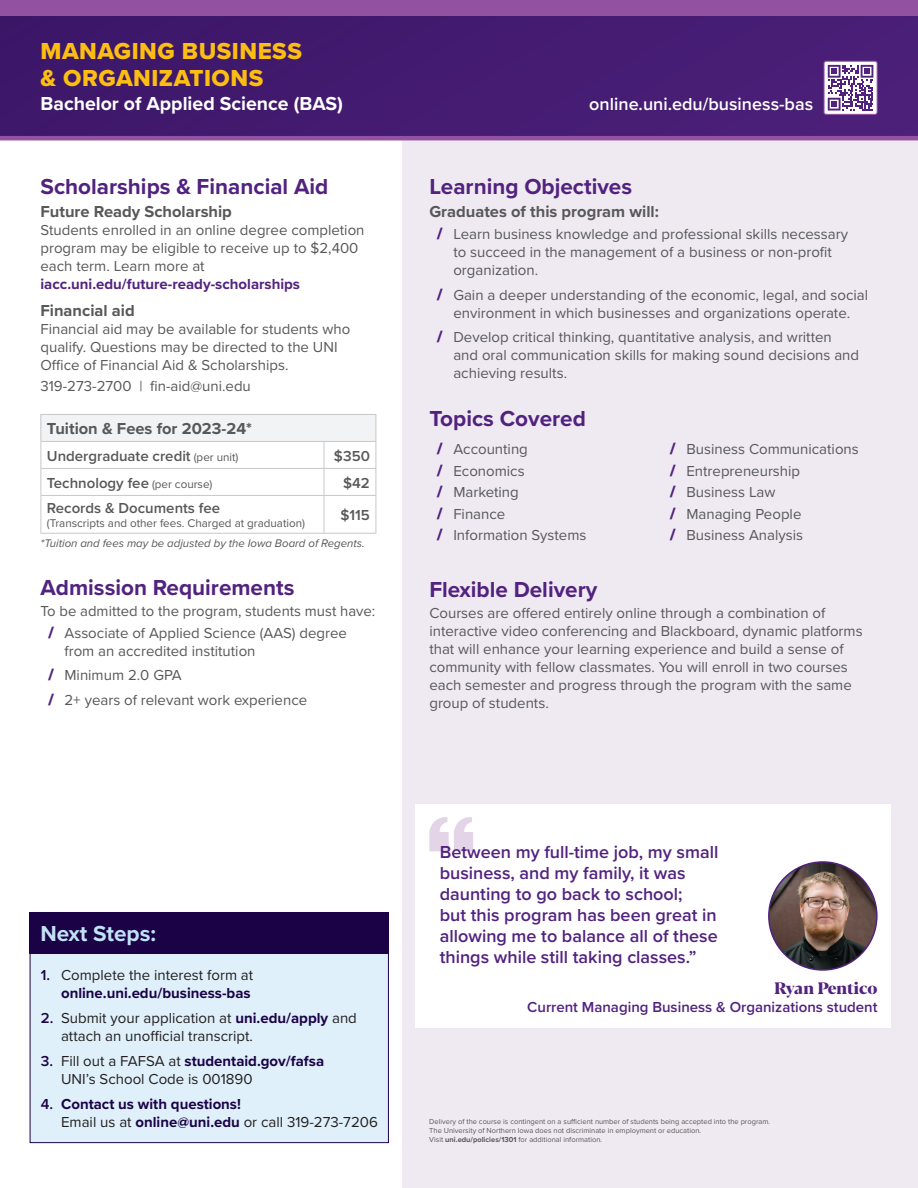
<style>
.page{position:relative;width:918px;height:1188px;background:#fff}
.page>*{position:absolute;margin:0;border:0;box-sizing:border-box;transform-origin:0 0}
.t1{font:24px/27px "Proxima Nova Extrabld";letter-spacing:.02em;color:#fdbe12}
.t2{font:700 22.5px "Proxima Nova";color:#52227f}
.t3{font:700 22.5px "Proxima Nova";color:#c1e2f5}
.t4{font:700 19.5px "Proxima Nova";color:#fff}
.t5{font:600 18px/21px "Proxima Nova";color:#52227f}
.t6{font:600 18px "Proxima Nova";color:#fff}
.t7{font:700 16.5px "Proxima Nova";color:#57585a}
.t8{font:700 expanded 16.5px "Blacker Pro Dis";letter-spacing:-.015em;color:#52227f}
.t9{font:15px/18px "Proxima Nova";color:#57585a}
.t10{font:15px/18px "Proxima Nova";color:#231f20}
.t11{font:700 15px/18px "Proxima Nova";color:#1b0247;text-align:right}
.t12{font:600 15px "Proxima Nova";color:#57585a}
.t13{font:600 15px "Proxima Nova";color:#52227f}
.t14{font:11.7px "Proxima Nova";color:#57585a}
.t15{font:italic 11.4px "Proxima Nova";color:#57585a}
.t16{font:7.5px "Proxima Nova";color:#57585a}
.s1{font-weight:700;color:#52227f}
.s2{font-weight:400;font-size:11.7px}
.s3{font-weight:900;font-size:16.5px;color:#52227f}
.s4{font-weight:600}
.s5{font-weight:400;color:#231f20}
.s6{font-weight:600;color:#1b0247}
.s7{font-weight:700;color:#1b0247}
.s8{font-weight:700}
</style>
<div class="page">
<div style="left:402px;top:0;width:516px;height:1188px;background:#efeaf2"></div>
<div style="left:0;top:0;width:918px;height:136px;background:#431b71"></div>
<div style="left:0;top:0;width:918px;height:15px;background:#9252a1"></div>
<hr style="left:0;top:136px;width:918px;height:4px;background:#9252a1">
<svg style="left:824px;top:61px;width:52px;height:52px"></svg>
<div style="left:824px;top:61px;width:54px;height:54px;border:1px solid #9252a1;border-radius:2px"></div>
<hr style="left:41px;top:414px;width:283px;height:1px;background:#c7c8ca">
<hr style="left:324px;top:414px;width:52px;height:1px;background:#c7c8ca">
<svg style="left:41px;top:415px;width:336px;height:118px"></svg>
<hr style="left:41px;top:495px;width:283px;height:1px;background:#c7c8ca">
<hr style="left:41px;top:496px;width:1px;height:37px;background:#c7c8ca">
<hr style="left:324px;top:495px;width:52px;height:1px;background:#c7c8ca">
<hr style="left:324px;top:496px;width:1px;height:37px;background:#c7c8ca">
<hr style="left:376px;top:496px;width:1px;height:37px;background:#c7c8ca">
<hr style="left:41px;top:533px;width:283px;height:1px;background:#c7c8ca">
<hr style="left:324px;top:533px;width:52px;height:1px;background:#c7c8ca">
<div style="left:30px;top:912px;width:359px;height:231px;background:#dff0fa;border:1px solid #1b0247"></div>
<div style="left:30px;top:912px;width:359px;height:42px;background:#1b0247"></div>
<div style="left:416px;top:804px;width:475px;height:224px;background:#fff"></div>
<img style="left:769px;top:862px;width:108px;height:108px;border-radius:54px">
<div style="left:768px;top:861px;width:110px;height:110px;border:2px solid #52227f;border-radius:50%"></div>
<svg style="left:429px;top:817px;width:44px;height:34px"></svg>
<p class="t1" style="left:40px;top:38px;width:263px">MANAGING BUSINESS &amp; ORGANIZATIONS</p>
<p class="t4" style="left:40px;top:89px;width:304px">Bachelor of Applied Science (BAS)</p>
<p class="t6" style="left:589px;top:91px;width:225px">online.uni.edu/business-bas</p>
<p class="t2" style="left:41px;top:170px;width:289px">Scholarships &amp; Financial Aid</p>
<p class="t7" style="left:41px;top:200px;width:193px">Future Ready Scholarship</p>
<p class="t9" style="left:41px;top:221px;width:326px">Students enrolled in an online degree completion program may be eligible to receive up to $2,400 each term. Learn more at <span class="s1">iacc.uni.edu/future-ready-scholarships</span></p>
<p class="t7" style="left:41px;top:298px;width:96px">Financial aid</p>
<p class="t9" style="left:41px;top:319px;width:311px">Financial aid may be available for students who qualify. Questions may be directed to the UNI<br>Office of Financial Aid &amp; Scholarships.</p>
<p class="t9" style="left:41px;top:376px;width:212px">319-273-2700 | fin-aid@uni.edu</p>
<p class="t7" style="left:47px;top:417px;width:207px">Tuition &amp; Fees for 2023-24*</p>
<p class="t12" style="left:47px;top:445px;width:193px">Undergraduate credit <span class="s2">(per unit)</span></p>
<p class="t12" style="left:334px;top:445px;width:37px">$350</p>
<p class="t12" style="left:47px;top:472px;width:167px">Technology fee <span class="s2">(per course)</span></p>
<p class="t12" style="left:343px;top:472px;width:28px">$42</p>
<p class="t12" style="left:47px;top:497px;width:175px">Records &amp; Documents fee</p>
<p class="t14" style="left:47px;top:515px;width:260px">(Transcripts and other fees. Charged at graduation)</p>
<p class="t12" style="left:340px;top:504px;width:31px">$115</p>
<p class="t15" style="left:41px;top:535px;width:326px">*Tuition and fees may be adjusted by the Iowa Board of Regents.</p>
<p class="t2" style="left:41px;top:570px;width:255px">Admission Requirements</p>
<p class="t9" style="left:41px;top:601px;width:336px">To be admitted to the program, students must have:</p>
<p class="t9" style="left:65px;top:623px;width:284px;text-indent:-16px"><span class="s3">/</span> Associate of Applied Science (AAS) degree from an accredited institution</p>
<p class="t9" style="left:48px;top:666px;width:135px"><span class="s3">/</span> Minimum 2.0 GPA</p>
<p class="t9" style="left:48px;top:690px;width:261px"><span class="s3">/</span> 2+ years of relevant work experience</p>
<p class="t2" style="left:429px;top:170px;width:204px">Learning Objectives</p>
<p class="t7" style="left:429px;top:200px;width:231px">Graduates of this program will:</p>
<p class="t9" style="left:453px;top:224px;width:396px;text-indent:-16px"><span class="s3">/</span> Learn business knowledge and professional skills necessary to succeed in the management of a business or non-profit organization.</p>
<p class="t9" style="left:437px;top:285px;width:433px;text-align:center"><span class="s3">/</span> Gain a deeper understanding of the economic, legal, and social environment in which businesses and organizations operate.</p>
<p class="t9" style="left:453px;top:328px;width:407px;text-indent:-16px"><span class="s3">/</span> Develop critical thinking, quantitative analysis, and written and oral communication skills for making sound decisions and achieving results.</p>
<p class="t2" style="left:429px;top:401px;width:158px">Topics Covered</p>
<p class="t9" style="left:437px;top:440px;width:92px"><span class="s3">/</span> Accounting</p>
<p class="t9" style="left:437px;top:461px;width:89px"><span class="s3">/</span> Economics</p>
<p class="t9" style="left:437px;top:483px;width:83px"><span class="s3">/</span> Marketing</p>
<p class="t9" style="left:437px;top:504px;width:70px"><span class="s3">/</span> Finance</p>
<p class="t9" style="left:437px;top:526px;width:151px"><span class="s3">/</span> Information Systems</p>
<p class="t9" style="left:670px;top:440px;width:190px"><span class="s3">/</span> Business Communications</p>
<p class="t9" style="left:670px;top:461px;width:132px"><span class="s3">/</span> Entrepreneurship</p>
<p class="t9" style="left:670px;top:483px;width:107px"><span class="s3">/</span> Business Law</p>
<p class="t9" style="left:670px;top:504px;width:133px"><span class="s3">/</span> Managing People</p>
<p class="t9" style="left:670px;top:526px;width:135px"><span class="s3">/</span> Business Analysis</p>
<p class="t2" style="left:429px;top:573px;width:169px">Flexible Delivery</p>
<p class="t9" style="left:429px;top:604px;width:435px">Courses are offered entirely online through a combination of interactive video conferencing and Blackboard, dynamic platforms that will enhance your learning experience and build a sense of community with fellow classmates. You will enroll in two courses each semester and progress through the program with the same group of students.</p>
<p class="t3" style="left:40px;top:916px;width:117px">Next Steps:</p>
<p class="t11" style="left:41px;top:966px;width:214px"><span class="s4">1.</span> <span class="s5">Complete the interest form at </span>online.uni.edu/business-bas</p>
<p class="t10" style="left:61px;top:1008px;width:297px;text-indent:-20px"><span class="s6">2.</span> Submit your application at <span class="s7">uni.edu/apply</span> and attach an unofficial transcript.</p>
<p class="t10" style="left:61px;top:1051px;width:265px;text-indent:-20px"><span class="s6">3.</span> Fill out a FAFSA at <span class="s7">studentaid.gov/fafsa<br></span>UNI’s School Code is 001890</p>
<p class="t11" style="left:61px;top:1094px;width:318px;text-align:left;text-indent:-20px"><span class="s4">4.</span> Contact us with questions!<br><span class="s5">Email us at</span> online@uni.edu <span class="s5">or call 319-273-7206</span></p>
<p class="t5" style="left:440px;top:841px;width:280px">Between my full-time job, my small business, and my family, it was daunting to go back to school;<br>but this program has been great in allowing me to balance all of these things while still taking classes.”</p>
<p class="t8" style="left:774px;top:976px;width:105px">Ryan Pentico</p>
<p class="t13" style="left:527px;top:996px;width:352px">Current Managing Business &amp; Organizations student</p>
<p class="t16" style="left:429px;top:1115px;width:342px">Delivery of the course is contingent on a sufficient number of students being accepted into the program.</p>
<p class="t16" style="left:429px;top:1124px;width:274px">The University of Northern Iowa does not discriminate in employment or education.</p>
<p class="t16" style="left:429px;top:1133px;width:174px">Visit <span class="s8">uni.edu/policies/1301</span> for additional information.</p>
</div>
